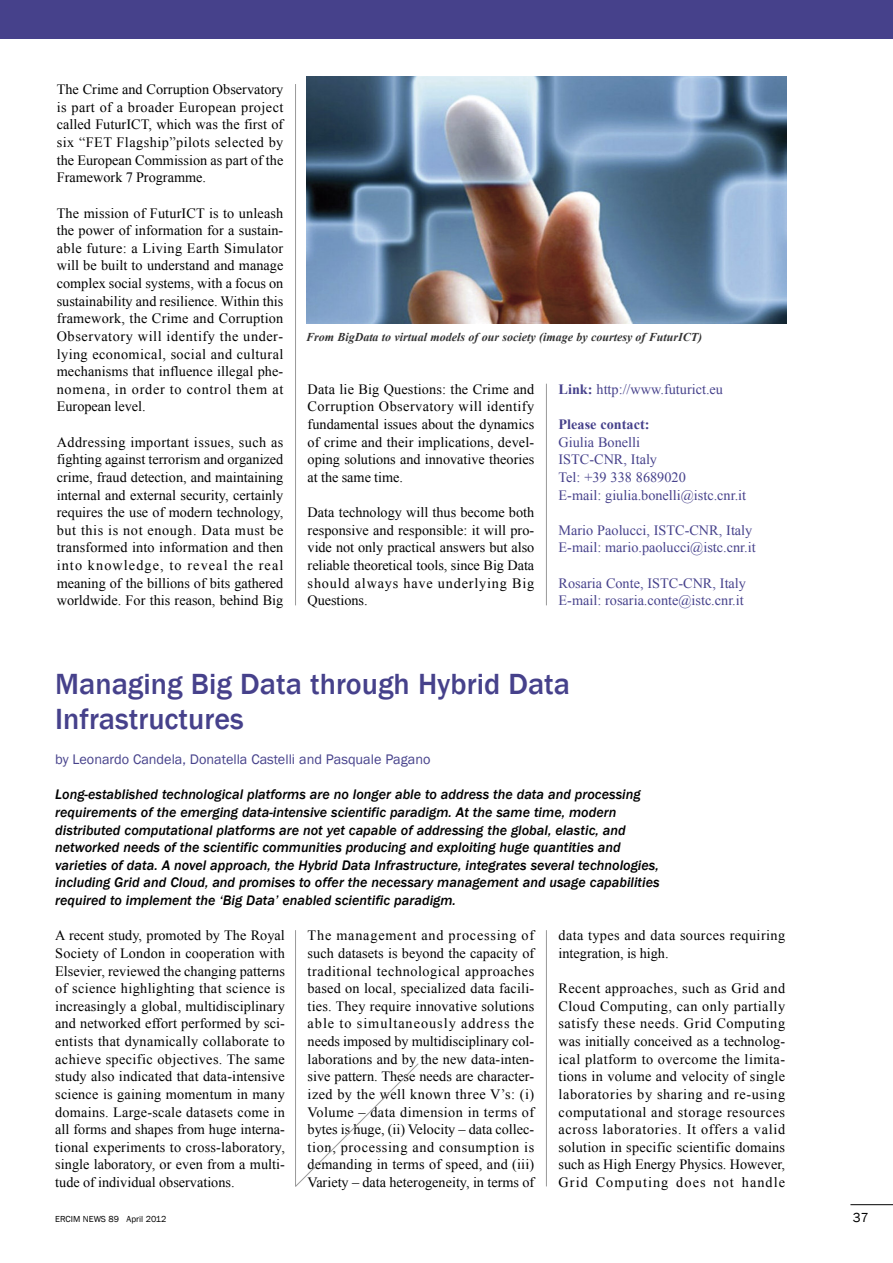
<style>
.page{position:relative;width:893px;height:1263px;background:#fff}
.page>*{position:absolute;margin:0;border:0;box-sizing:border-box;transform-origin:0 0}
.t1{font:500 30px/35.2px "Franklin Gothic";color:#46418b}
.t2{font:14.25px/17.5px "Times New Roman";color:#000;text-align:justify}
.t3{font:italic 500 14.25px/17.5px "Franklin Gothic";color:#000}
.t4{font:14.25px/17.7px "Times New Roman";color:#46418b}
.t5{font:14.25px "Franklin Gothic";color:#46418b}
.t6{font:14.25px/17.5px "Times New Roman";letter-spacing:.025em;color:#000}
.t7{font:700 14.25px "Times New Roman";color:#46418b}
.t8{font:13.5px "Franklin Gothic";color:#000}
.t9{font:italic 700 12px "Times New Roman";color:#333}
.t10{font:9px "Franklin Gothic";color:#000}
.s1{font-weight:700}
</style>
<div class="page">
<hr style="left:295px;top:84px;width:1px;height:521px;background:#999">
<hr style="left:850px;top:1204px;width:43px;height:1px;background:#000">
<div style="left:0;top:0;width:893px;height:38px;background:#46418b"></div>
<img style="left:306px;top:77px;width:481px;height:247px">
<hr style="left:546px;top:384px;width:1px;height:221px;background:#999">
<hr style="left:546px;top:930px;width:1px;height:256px;background:#999">
<hr style="left:295px;top:930px;width:1px;height:256px;background:#999">
<svg style="left:295px;top:1063px;width:124px;height:124px"></svg>
<p class="t2" style="left:57px;top:81px;width:228px">The Crime and Corruption Observatory is part of a broader European project called FuturICT, which was the first of six “FET Flagship”pilots selected by the European Commission as part of the Framework 7 Programme.</p>
<p class="t2" style="left:57px;top:204px;width:228px">The mission of FuturICT is to unleash the power of information for a sustain&shy;able future: a Living Earth Simulator will be built to understand and manage complex social systems, with a focus on sustainability and resilience. Within this framework, the Crime and Corruption Observatory will identify the under&shy;lying economical, social and cultural mechanisms that influence illegal phe&shy;nomena, in order to control them at European level.</p>
<p class="t2" style="left:57px;top:433px;width:228px">Addressing important issues, such as fighting against terrorism and organized crime, fraud detection, and maintaining internal and external security, certainly requires the use of modern technology, but this is not enough. Data must be transformed into information and then into knowledge, to reveal the real meaning of the billions of bits gathered worldwide. For this reason, behind Big</p>
<p class="t9" style="left:306px;top:330px;width:398px">From BigData to virtual models of our society (image by courtesy of FuturICT)</p>
<p class="t2" style="left:308px;top:380px;width:228px">Data lie Big Questions: the Crime and Corruption Observatory will identify fundamental issues about the dynamics of crime and their implications, devel&shy;oping solutions and innovative theories at the same time.</p>
<p class="t2" style="left:308px;top:504px;width:228px">Data technology will thus become both responsive and responsible: it will pro&shy;vide not only practical answers but also reliable theoretical tools, since Big Data should always have underlying Big Questions.</p>
<p class="t4" style="left:559px;top:380px;width:166px"><span class="s1">Link:</span> http://www.futurict.eu</p>
<p class="t7" style="left:559px;top:416px;width:92px">Please contact:</p>
<p class="t4" style="left:559px;top:433px;width:189px">Giulia Bonelli<br>ISTC-CNR, Italy<br>Tel: +39 338 8689020<br>E-mail: giulia.bonelli@istc.cnr.it</p>
<p class="t4" style="left:559px;top:521px;width:199px">Mario Paolucci, ISTC-CNR, Italy<br>E-mail: mario.paolucci@istc.cnr.it</p>
<p class="t4" style="left:559px;top:574px;width:189px">Rosaria Conte, ISTC-CNR, Italy<br>E-mail: rosaria.conte@istc.cnr.it</p>
<h1 class="t1" style="left:55px;top:665px;width:516px">Managing Big Data through Hybrid Data<br>Infrastructures</h1>
<p class="t5" style="left:55px;top:751px;width:377px">by Leonardo Candela, Donatella Castelli and Pasquale Pagano</p>
<p class="t3" style="left:55px;top:785px;width:606px">Long-established technological platforms are no longer able to address the data and processing requirements of the emerging data-intensive scientific paradigm. At the same time, modern distributed computational platforms are not yet capable of addressing the global, elastic, and networked needs of the scientific communities producing and exploiting huge quantities and varieties of data. A novel approach, the Hybrid Data Infrastructure, integrates several technologies, including Grid and Cloud, and promises to offer the necessary management and usage capabilities required to implement the ‘Big Data’ enabled scientific paradigm.</p>
<p class="t2" style="left:55px;top:927px;width:231px">A recent study, promoted by The Royal Society of London in cooperation with Elsevier, reviewed the changing patterns of science highlighting that science is increasingly a global, multidisciplinary and networked effort performed by sci&shy;entists that dynamically collaborate to achieve specific objectives. The same study also indicated that data-intensive science is gaining momentum in many domains. Large-scale datasets come in all forms and shapes from huge interna&shy;tional experiments to cross-laboratory, single laboratory, or even from a multi&shy;tude of individual observations.</p>
<p class="t2" style="left:308px;top:927px;width:228px">The management and processing of such datasets is beyond the capacity of traditional technological approaches based on local, specialized data facili&shy;ties. They require innovative solutions able to simultaneously address the needs imposed by multidisciplinary col&shy;laborations and by the new data-inten&shy;sive pattern. These needs are character&shy;ized by the well known three V’s: (i)<br>Volume – data dimension in terms of bytes is huge, (ii) Velocity – data collec&shy;tion, processing and consumption is demanding in terms of speed, and (iii)<br>Variety – data heterogeneity, in terms of</p>
<p class="t6" style="left:558px;top:927px;width:228px">data types and data sources requiring integration, is high.</p>
<p class="t2" style="left:558px;top:979px;width:228px">Recent approaches, such as Grid and Cloud Computing, can only partially satisfy these needs. Grid Computing was initially conceived as a technolog&shy;ical platform to overcome the limita&shy;tions in volume and velocity of single laboratories by sharing and re-using computational and storage resources across laboratories. It offers a valid solution in specific scientific domains such as High Energy Physics. However, Grid Computing does not handle</p>
<p class="t10" style="left:55px;top:1214px;width:113px">ERCIM NEWS 89 April 2012</p>
<p class="t8" style="left:853px;top:1210px;width:17px">37</p>
</div>
